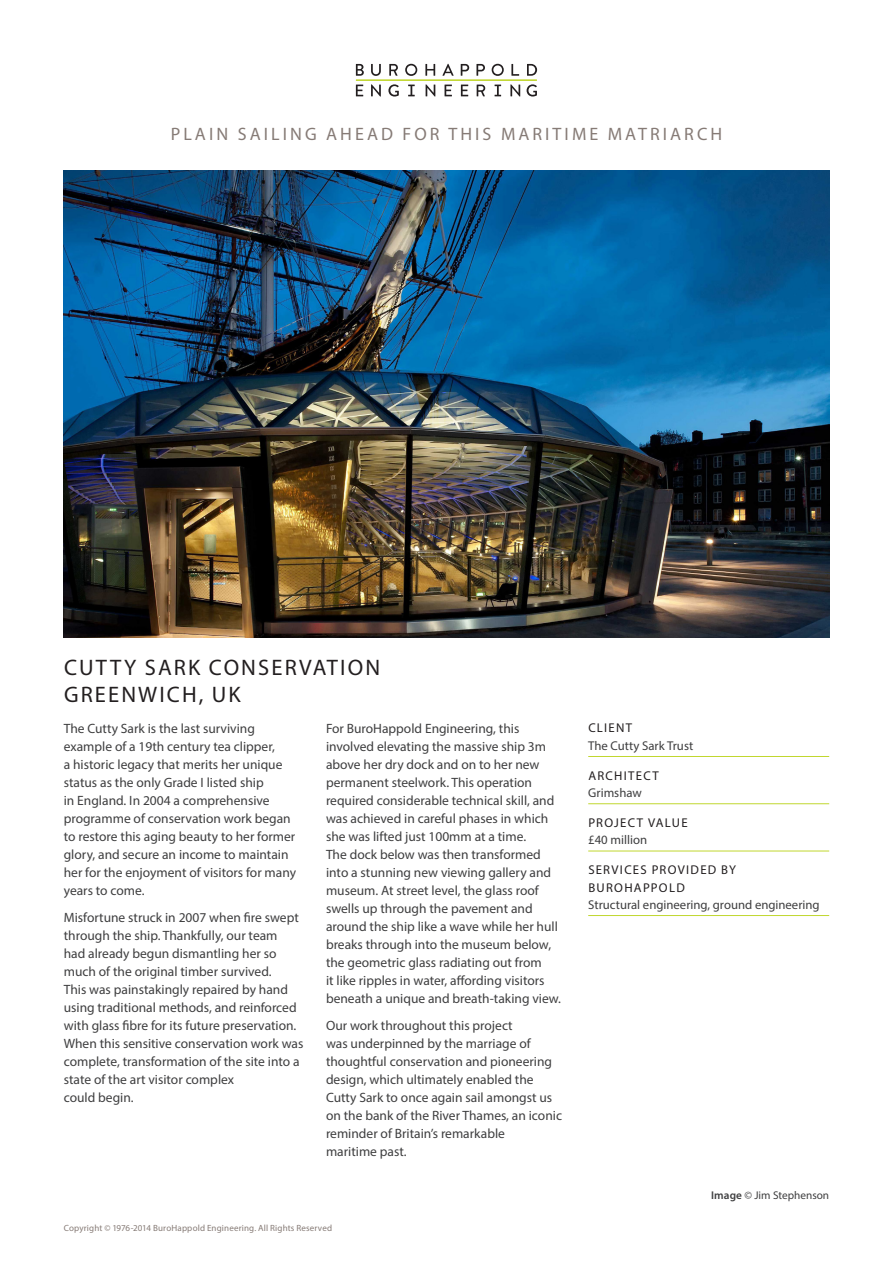
<style>
.page{position:relative;width:893px;height:1263px;background:#fff}
.page>*{position:absolute;margin:0;border:0;box-sizing:border-box;transform-origin:0 0}
.t1{font:22.5px "Myriad Pro";letter-spacing:.095em;color:#231f20}
.Project_Sheet-Strapl{font:18px "Myriad Pro";letter-spacing:.17em;color:#867b76}
.t2{font:13.5px/18px "Myriad Pro";color:#3e3e3f}
.Information_Panel{font:12.75px/17.2px "Myriad Pro";color:#3e3e3f}
.Information_Panel-2{font:12.75px/17.2px "Myriad Pro";letter-spacing:.08em;color:#231f20}
.Copyright{font:11.25px "Myriad Pro";color:#3e3e3f}
.t3{font:9px "Myriad Pro";letter-spacing:.015em;color:#867b76}
.s1{color:#231f20}
.s2{color:#3e3e3f}
.s3{font-weight:600}
</style>
<div class="page">
<hr style="left:356px;top:79px;width:181px;height:2px;background:#c1d72f">
<svg style="left:356px;top:84px;width:181px;height:13px"></svg>
<svg style="left:356px;top:64px;width:181px;height:12px"></svg>
<hr style="left:588px;top:756px;width:241px;height:1px;background:#c1d72f">
<hr style="left:588px;top:803px;width:241px;height:1px;background:#c1d72f">
<hr style="left:588px;top:851px;width:241px;height:1px;background:#c1d72f">
<hr style="left:588px;top:915px;width:241px;height:1px;background:#c1d72f">
<img style="left:64px;top:170px;width:765px;height:468px">
<p class="Project_Sheet-Strapl" style="left:171px;top:123px;width:553px">PLAIN SAILING AHEAD FOR THIS MARITIME MATRIARCH</p>
<p class="t1" style="left:64px;top:654px;width:318px">CUTTY SARK CONSERVATION</p>
<p class="t1" style="left:64px;top:681px;width:178px">GREENWICH, UK</p>
<p class="t2" style="left:64px;top:719px;width:234px">The Cutty Sark is the last surviving example of a 19th century tea clipper,<br>a historic legacy that merits her unique status as the only Grade I listed ship<br>in England. In 2004 a comprehensive programme of conservation work began to restore this aging beauty to her former glory, and secure an income to maintain her for the enjoyment of visitors for many years to come.</p>
<p class="t2" style="left:64px;top:908px;width:241px">Misfortune struck in 2007 when fire swept through the ship. Thankfully, our team<br>had already begun dismantling her so much of the original timber survived.<br>This was painstakingly repaired by hand using traditional methods, and reinforced with glass fibre for its future preservation.<br>When this sensitive conservation work was complete, transformation of the site into a state of the art visitor complex<br>could begin.</p>
<p class="t2" style="left:326px;top:719px;width:237px">For BuroHappold Engineering, this involved elevating the massive ship 3m above her dry dock and on to her new permanent steelwork. This operation required considerable technical skill, and was achieved in careful phases in which she was lifted just 100mm at a time.<br>The dock below was then transformed into a stunning new viewing gallery and museum. At street level, the glass roof swells up through the pavement and around the ship like a wave while her hull breaks through into the museum below, the geometric glass radiating out from<br>it like ripples in water, affording visitors beneath a unique and breath-taking view.</p>
<p class="t2" style="left:326px;top:1016px;width:238px">Our work throughout this project<br>was underpinned by the marriage of thoughtful conservation and pioneering design, which ultimately enabled the Cutty Sark to once again sail amongst us on the bank of the River Thames, an iconic reminder of Britain’s remarkable<br>maritime past.</p>
<p class="t3" style="left:64px;top:1223px;width:270px">Copyright © 1976-2014 BuroHappold Engineering. All Rights Reserved</p>
<p class="Information_Panel" style="left:588px;top:719px;width:107px"><span class="s1">CLIENT<br></span>The Cutty Sark Trust</p>
<p class="Information_Panel-2" style="left:588px;top:767px;width:72px">ARCHITECT<br><span class="s2">Grimshaw</span></p>
<p class="Information_Panel-2" style="left:588px;top:814px;width:101px">PROJECT VALUE <span class="s2">£40 million</span></p>
<p class="Information_Panel" style="left:588px;top:861px;width:233px"><span class="s1">SERVICES PROVIDED BY<br>BUROHAPPOLD<br></span>Structural engineering, ground engineering</p>
<p class="Copyright" style="left:711px;top:1188px;width:120px"><span class="s3">Image</span> © Jim Stephenson</p>
</div>
